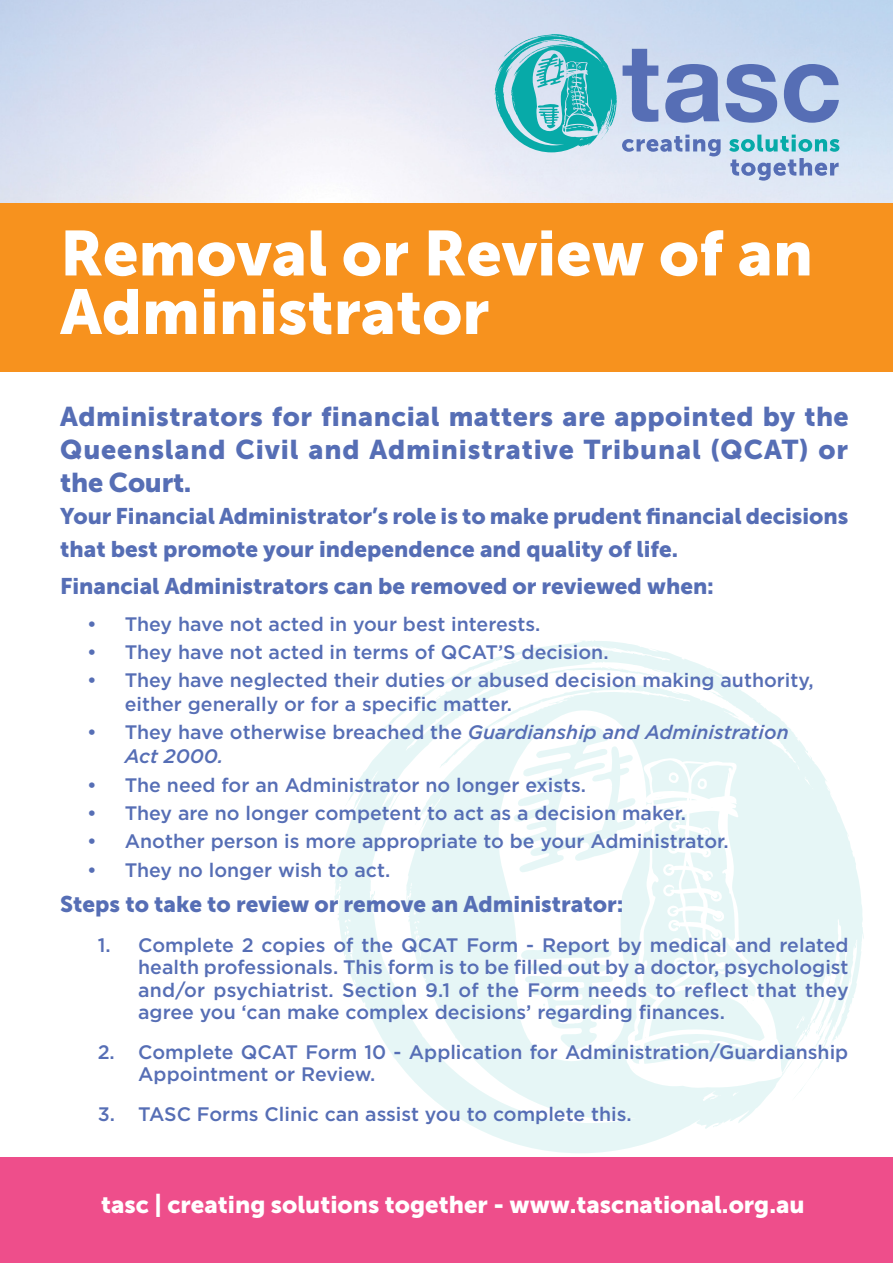
<style>
.page{position:relative;width:893px;height:1263px;background:#fff}
.page>*{position:absolute;margin:0;border:0;box-sizing:border-box;transform-origin:0 0}
.t1{font:63px/58.5px "Museo Sans 900";color:#fff}
.t2{font:27px/33px "Museo Sans 900";letter-spacing:.03em;color:#566eb5;text-align:justify}
.t3{font:24px "Museo Sans 900";color:#fff}
.t4{font:22.5px/33px "Museo Sans 900";color:#566eb5}
.t5{font:500 19.5px/22.5px "Gotham";color:#566eb5}
.t6{font:italic 500 19.5px/24px "Gotham";color:#566eb5}
.s1{font-style:normal}
</style>
<div class="page">
<div style="left:0;top:1157px;width:893px;height:106px;background:#ee4e8b"></div>
<div style="left:0;top:203px;width:893px;height:169px;background:#f7921e"></div>
<svg style="left:495px;top:34px;width:344px;height:147px"></svg>
<svg style="left:334px;top:640px;width:530px;height:513px"></svg>
<svg style="left:513px;top:724px;width:259px;height:346px"></svg>
<h1 class="t1" style="left:60px;top:224px;width:754px">Removal or Review of an<br>Administrator</h1>
<h2 class="t2" style="left:60px;top:400px;width:790px">Administrators for financial matters are appointed by the Queensland Civil and Administrative Tribunal (QCAT) or the Court.</h2>
<p class="t4" style="left:60px;top:500px;width:790px">Your Financial Administrator’s role is to make prudent financial decisions that best promote your independence and quality of life.</p>
<p class="t4" style="left:60px;top:569px;width:655px">Financial Administrators can be removed or reviewed when:</p>
<p class="t5" style="left:87px;top:612px;width:455px">• They have not acted in your best interests.</p>
<p class="t5" style="left:87px;top:640px;width:523px">• They have not acted in terms of QCAT’S decision.</p>
<p class="t5" style="left:125px;top:668px;width:690px;line-height:24px;text-indent:-37px">• They have neglected their duties or abused decision making authority, either generally or for a specific matter.</p>
<p class="t6" style="left:125px;top:720px;width:666px;text-indent:-37px"><span class="s1">• They have otherwise breached the</span> Guardianship and Administration<br>Act 2000.</p>
<p class="t5" style="left:87px;top:773px;width:500px">• The need for an Administrator no longer exists.</p>
<p class="t5" style="left:87px;top:801px;width:600px">• They are no longer competent to act as a decision maker.</p>
<p class="t5" style="left:87px;top:830px;width:643px">• Another person is more appropriate to be your Administrator.</p>
<p class="t5" style="left:87px;top:858px;width:305px">• They no longer wish to act.</p>
<p class="t4" style="left:60px;top:887px;width:565px">Steps to take to review or remove an Administrator:</p>
<p class="t5" style="left:138px;top:933px;width:712px;text-align:justify;text-indent:-41px">1. Complete 2 copies of the QCAT Form - Report by medical and related health professionals. This form is to be filled out by a doctor, psychologist and/or psychiatrist. Section 9.1 of the Form needs to reflect that they agree you ‘can make complex decisions’ regarding finances.</p>
<p class="t5" style="left:138px;top:1040px;width:712px;text-indent:-41px">2. Complete QCAT Form 10 - Application for Administration/Guardianship<br>Appointment or Review.</p>
<p class="t5" style="left:98px;top:1102px;width:535px">3. TASC Forms Clinic can assist you to complete this.</p>
<p class="t3" style="left:101px;top:1191px;width:705px">tasc | creating solutions together - www.tascnational.org.au</p>
</div>
